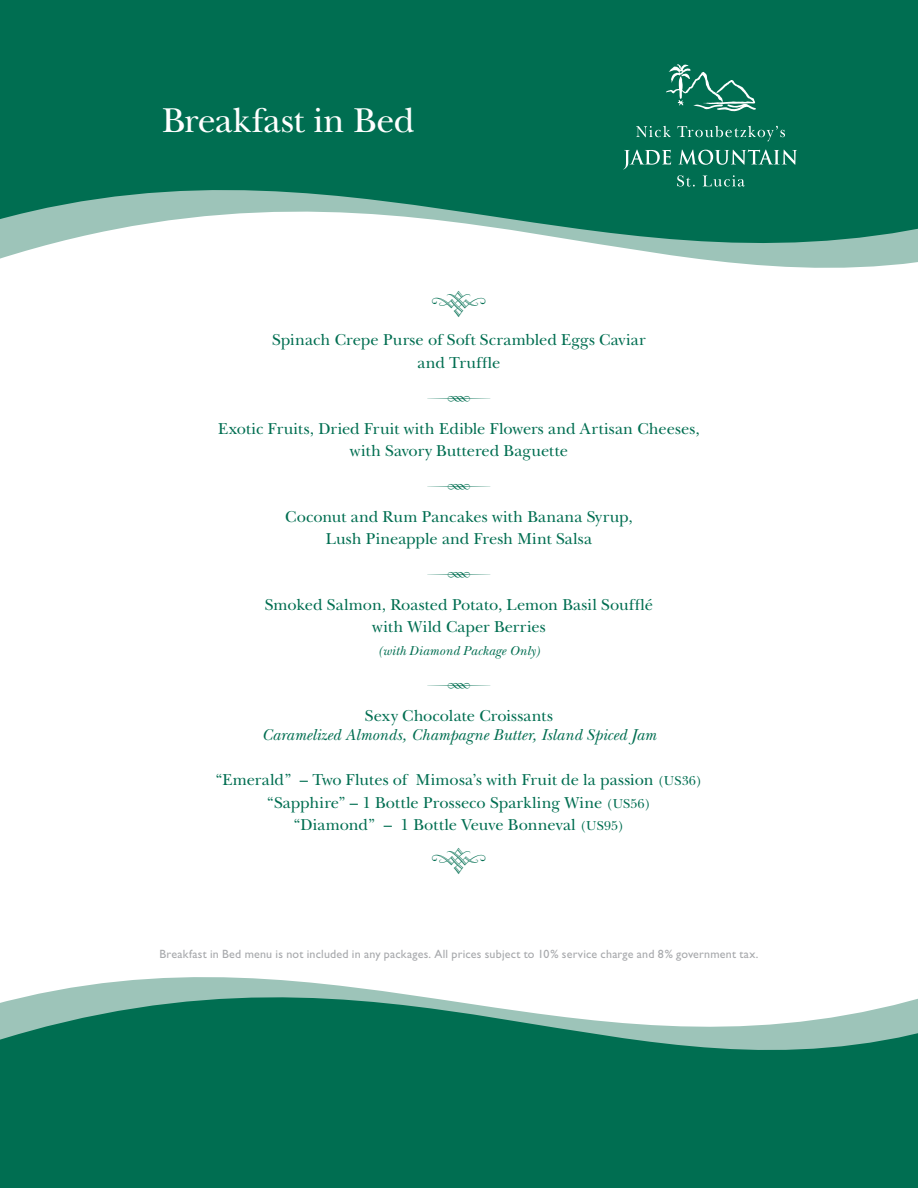
<style>
.page{position:relative;width:918px;height:1188px;background:#fff}
.page>*{position:absolute;margin:0;border:0;box-sizing:border-box;transform-origin:0 0}
.t1{font:36px "New Baskerville";letter-spacing:-.005em;color:#fff}
.t2{font:36px "Type Embellishments One Let Plain";color:#006e51}
.t3{font:16.5px/22.5px "New Baskerville";letter-spacing:.005em;color:#006e51;text-align:center}
.t4{font:italic 16.5px "New Baskerville";color:#006e51}
.t5{font:italic 13.5px "New Baskerville";letter-spacing:.01em;color:#006e51}
.t6{font:12px "Gill Sans";letter-spacing:.015em;color:#a7a9ac}
.s1{font-size:13.5px}
</style>
<div class="page">
<div style="left:0;top:1062px;width:918px;height:126px;background:#006e51"></div>
<div style="left:0;top:0;width:918px;height:180px;background:#006e51"></div>
<svg style="left:666px;top:63px;width:90px;height:49px;background:#29856c"></svg>
<svg style="left:636px;top:126px;width:35px;height:11px"></svg>
<svg style="left:678px;top:126px;width:107px;height:16px;background:#238168"></svg>
<svg style="left:623px;top:150px;width:48px;height:19px"></svg>
<svg style="left:678px;top:150px;width:119px;height:15px;background:#489782"></svg>
<svg style="left:677px;top:175px;width:18px;height:5px"></svg>
<svg style="left:703px;top:175px;width:42px;height:5px"></svg>
<svg style="left:0;top:977px;width:918px;height:85px"></svg>
<svg style="left:0;top:180px;width:918px;height:88px"></svg>
<h1 class="t1" style="left:162px;top:99px;width:254px">Breakfast in Bed</h1>
<h1 class="t2" style="left:431px;top:290px;width:58px">8</h1>
<p class="t3" style="left:272px;top:329px;width:375px">Spinach Crepe Purse of Soft Scrambled Eggs Caviar and Truffle</p>
<h1 class="t2" style="left:426px;top:385px;width:68px">R</h1>
<p class="t3" style="left:218px;top:417px;width:483px">Exotic Fruits, Dried Fruit with Edible Flowers and Artisan Cheeses,</p>
<p class="t3" style="left:350px;top:440px;width:220px">with Savory Buttered Baguette</p>
<h1 class="t2" style="left:426px;top:473px;width:68px">R</h1>
<p class="t3" style="left:285px;top:505px;width:349px">Coconut and Rum Pancakes with Banana Syrup,</p>
<p class="t3" style="left:326px;top:528px;width:268px">Lush Pineapple and Fresh Mint Salsa</p>
<h1 class="t2" style="left:426px;top:561px;width:68px">R</h1>
<p class="t3" style="left:265px;top:593px;width:390px">Smoked Salmon, Roasted Potato, Lemon Basil Soufflé</p>
<p class="t3" style="left:372px;top:616px;width:175px">with Wild Caper Berries</p>
<p class="t5" style="left:378px;top:643px;width:163px">(with Diamond Package Only)</p>
<h1 class="t2" style="left:426px;top:672px;width:68px">R</h1>
<p class="t3" style="left:365px;top:704px;width:190px">Sexy Chocolate Croissants</p>
<p class="t4" style="left:262px;top:725px;width:396px">Caramelized Almonds, Champagne Butter, Island Spiced Jam</p>
<p class="t3" style="left:216px;top:769px;width:488px">“Emerald” – Two Flutes of Mimosa’s with Fruit de la passion <span class="s1">(US36) </span>“Sapphire” – 1 Bottle Prosseco Sparkling Wine <span class="s1">(US56)<br></span>“Diamond” – 1 Bottle Veuve Bonneval <span class="s1">(US95)</span></p>
<h1 class="t2" style="left:431px;top:847px;width:58px">8</h1>
<p class="t6" style="left:160px;top:947px;width:600px">Breakfast in Bed menu is not included in any packages. All prices subject to 10% service charge and 8% government tax.</p>
</div>
